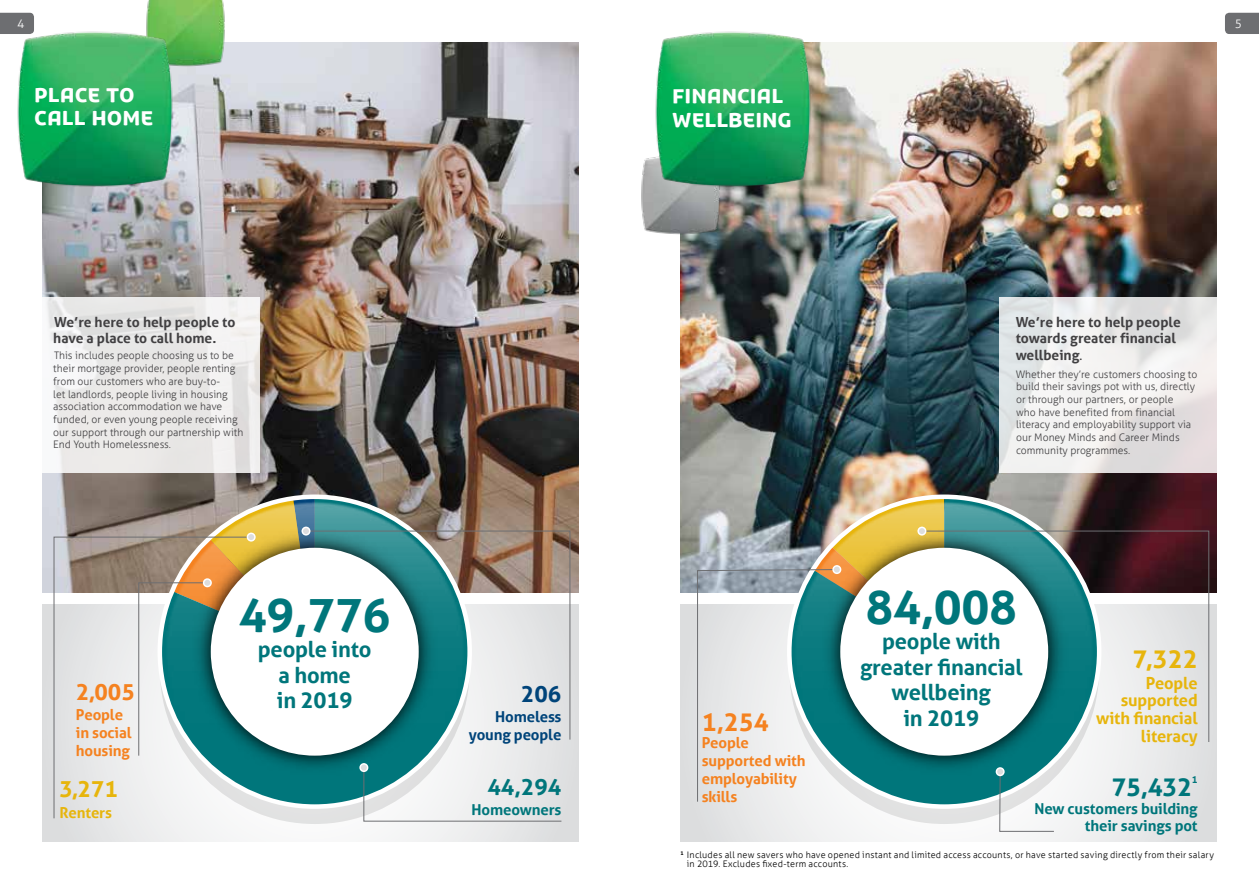
<style>
.page{position:relative;width:1259px;height:893px;background:#fff}
.page>*{position:absolute;margin:0;border:0;box-sizing:border-box;transform-origin:0 0}
.t1{font:700 46.8px "YBSG Aller";letter-spacing:-.01em;color:#00767b}
.t2{font:26.7px/23.2px "YBSG Headline";color:#fff}
.t3{font:700 24.9px "YBSG Aller";color:#00767b}
.t4{font:700 24.9px "YBSG Aller";color:#e7b50c}
.t5{font:700 24.9px "YBSG Aller";color:#f58220}
.t6{font:700 22.5px "YBSG Aller";color:#00767b}
.t7{font:700 22.5px "YBSG Aller";color:#f58220}
.t8{font:700 22.5px "YBSG Aller";color:#e7b50c}
.t9{font:700 22.5px "YBSG Aller";color:#00447a}
.t10{font:700 21.9px/25.5px "YBSG Aller";letter-spacing:-.01em;color:#00767b;text-align:center}
.t11{font:700 16.5px/17.7px "YBSG Aller";letter-spacing:-.01em;color:#e7b50c;text-align:right}
.t12{font:700 15px/17.7px "YBSG Aller";letter-spacing:-.01em;color:#f58220}
.t13{font:700 15px/17.7px "YBSG Aller";letter-spacing:-.01em;color:#00767b;text-align:right}
.t14{font:700 15px/17.7px "YBSG Aller";letter-spacing:-.01em;color:#00447a;text-align:right}
.t15{font:700 15px "YBSG Aller";letter-spacing:-.01em;color:#e7b50c}
.t16{font:700 13.8px/16.2px "YBSG Aller";color:#414042}
.t17{font:300 12px "YBSG Aller";color:#fff}
.t18{font:300 10.35px/12.8px "YBSG Aller";color:#414042}
.t19{font:700 9.6px "YBSG Aller";color:#00767b}
.t20{font:300 9px/9px "YBSG Aller";letter-spacing:.025em;color:#000}
.s1{font-size:9.75px}
</style>
<div class="page">
<img style="left:680px;top:43px;width:536px;height:549px">
<svg style="left:680px;top:604px;width:536px;height:238px;background:#e4e5e6"></svg>
<img style="left:763px;top:480px;width:362px;height:352px">
<img style="left:944px;top:524px;width:128px;height:256px">
<img style="left:43px;top:43px;width:535px;height:549px">
<svg style="left:43px;top:604px;width:535px;height:238px"></svg>
<img style="left:133px;top:480px;width:363px;height:352px">
<img style="left:252px;top:524px;width:191px;height:256px">
<svg style="left:315px;top:530px;width:256px;height:210px"></svg>
<svg style="left:53px;top:536px;width:199px;height:283px"></svg>
<svg style="left:999px;top:298px;width:218px;height:175px"></svg>
<img style="left:641px;top:160px;width:83px;height:78px">
<img style="left:146px;top:0;width:83px;height:70px">
<img style="left:17px;top:21px;width:166px;height:176px">
<img style="left:645px;top:31px;width:176px;height:166px">
<svg style="left:138px;top:497px;width:177px;height:259px"></svg>
<svg style="left:363px;top:767px;width:199px;height:55px"></svg>
<svg style="left:999px;top:771px;width:55px;height:61px"></svg>
<svg style="left:944px;top:530px;width:265px;height:213px"></svg>
<svg style="left:697px;top:497px;width:247px;height:305px"></svg>
<div style="left:204px;top:579px;width:7px;height:7px;background:#dcddde;border-radius:50%"></div>
<div style="left:203px;top:578px;width:9px;height:9px;border:2px solid #fff;border-radius:50%"></div>
<div style="left:360px;top:764px;width:8px;height:7px;background:#dcddde;border-radius:50%"></div>
<div style="left:359px;top:763px;width:9px;height:9px;border:2px solid #fff;border-radius:50%"></div>
<div style="left:996px;top:768px;width:8px;height:7px;background:#dcddde;border-radius:50%"></div>
<div style="left:995px;top:767px;width:9px;height:9px;border:2px solid #fff;border-radius:50%"></div>
<div style="left:918px;top:527px;width:7px;height:8px;background:#dcddde;border-radius:50%"></div>
<div style="left:917px;top:527px;width:9px;height:9px;border:2px solid #fff;border-radius:50%"></div>
<div style="left:833px;top:566px;width:7px;height:7px;background:#dcddde;border-radius:50%"></div>
<div style="left:832px;top:565px;width:9px;height:9px;border:2px solid #fff;border-radius:50%"></div>
<svg style="left:43px;top:298px;width:216px;height:175px;fill:#eceae9"></svg>
<svg style="left:0;top:13px;width:34px;height:21px"></svg>
<svg style="left:1225px;top:13px;width:34px;height:21px"></svg>
<p class="t17" style="left:17px;top:16px;width:9px">4</p>
<p class="t17" style="left:1234px;top:16px;width:9px">5</p>
<h2 class="t2" style="left:34px;top:83px;width:120px">Place to call home</h2>
<h2 class="t2" style="left:672px;top:85px;width:121px">Financial wellbeing</h2>
<h3 class="t16" style="left:53px;top:314px;width:184px">We’re here to help people to have a place to call home.</h3>
<p class="t18" style="left:53px;top:349px;width:191px">This includes people choosing us to be their mortgage provider, people renting from our customers who are buy-to-<br>let landlords, people living in housing association accommodation we have funded, or even young people receiving our support through our partnership with End Youth Homelessness.</p>
<h3 class="t7" style="left:76px;top:678px;width:60px">2,005</h3>
<h3 class="t12" style="left:76px;top:706px;width:57px">People in social housing</h3>
<h3 class="t8" style="left:60px;top:775px;width:60px">3,271</h3>
<h3 class="t15" style="left:60px;top:804px;width:54px">Renters</h3>
<h1 class="t1" style="left:239px;top:586px;width:153px">49,776</h1>
<h3 class="t10" style="left:258px;top:636px;width:115px">people into a home<br>in 2019</h3>
<h3 class="t9" style="left:521px;top:680px;width:42px">206</h3>
<h3 class="t14" style="left:469px;top:708px;width:94px">Homeless young people</h3>
<h3 class="t6" style="left:487px;top:774px;width:76px">44,294</h3>
<h3 class="t13" style="left:471px;top:800px;width:91px">Homeowners</h3>
<h3 class="t5" style="left:702px;top:706px;width:68px">1,254</h3>
<h3 class="t12" style="left:702px;top:734px;width:105px">People supported with employability skills</h3>
<h3 class="t16" style="left:1015px;top:314px;width:167px">We’re here to help people towards greater financial wellbeing<span class="s1">.</span></h3>
<p class="t18" style="left:1015px;top:367px;width:183px">Whether they’re customers choosing to build their savings pot with us, directly or through our partners, or people<br>who have benefited from financial literacy and employability support via our Money Minds and Career Minds community programmes.</p>
<h1 class="t1" style="left:865px;top:578px;width:153px">84,008</h1>
<h3 class="t10" style="left:860px;top:628px;width:164px">people with greater financial wellbeing<br>in 2019</h3>
<h3 class="t4" style="left:1132px;top:644px;width:67px">7,322</h3>
<h3 class="t11" style="left:1096px;top:674px;width:103px">People supported with financial literacy</h3>
<h3 class="t3" style="left:1111px;top:772px;width:82px">75,432</h3>
<p class="t19" style="left:1192px;top:773px;width:7px">1</p>
<h3 class="t13" style="left:1034px;top:799px;width:165px">New customers building their savings pot</h3>
<p class="t20" style="left:687px;top:850px;width:528px;text-indent:-6px"><sup>1</sup> Includes all new savers who have opened instant and limited access accounts, or have started saving directly from their salary in 2019. Excludes fixed-term accounts.</p>
</div>
